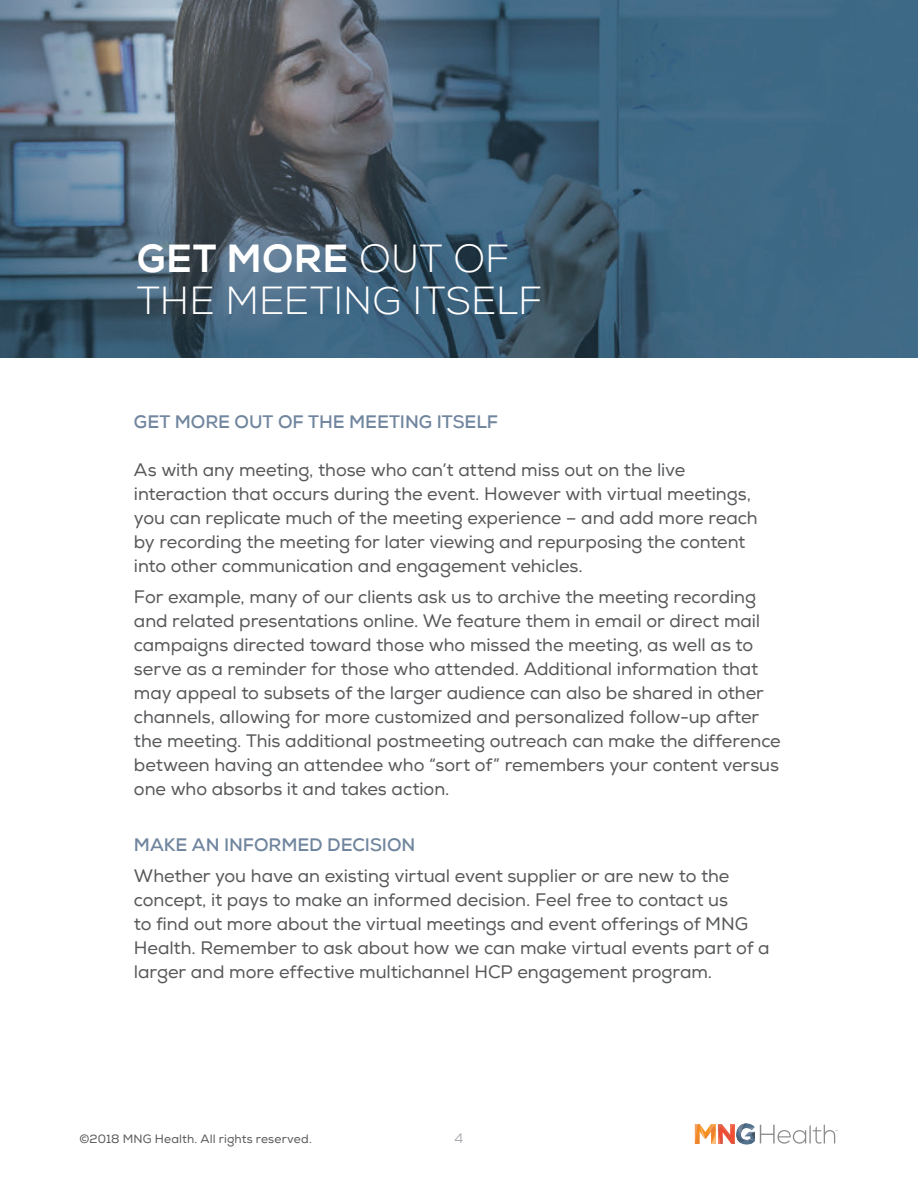
<style>
.page{position:relative;width:918px;height:1188px;background:#fff}
.page>*{position:absolute;margin:0;border:0;box-sizing:border-box;transform-origin:0 0}
.t1{font:300 39px "Nexa";letter-spacing:.005em;color:#fff}
.t2{font:39px "Nexa X Bold";letter-spacing:.01em;color:#fff}
.t3{font:18px/24px "Nexa";letter-spacing:-.005em;color:#57585a}
.t4{font:700 18px "Nexa";letter-spacing:-.005em;color:#70859e}
.t5{font:13.5px "Nexa";color:#9d9fa2}
.t6{font:12px "Nexa";letter-spacing:.015em;color:#57585a}
.s1{font-family:"Nexa";font-weight:300}
</style>
<div class="page">
<svg style="left:695px;top:1123px;width:143px;height:22px"></svg>
<img style="left:0;top:0;width:918px;height:357px">
<h1 class="t2" style="left:137px;top:234px;width:374px">GET MORE <span class="s1">OUT OF</span></h1>
<h1 class="t1" style="left:137px;top:277px;width:407px">THE MEETING ITSELF</h1>
<p class="t4" style="left:134px;top:410px;width:366px">GET MORE OUT OF THE MEETING ITSELF</p>
<p class="t3" style="left:134px;top:458px;width:625px">As with any meeting, those who can’t attend miss out on the live interaction that occurs during the event. However with virtual meetings, you can replicate much of the meeting experience – and add more reach by recording the meeting for later viewing and repurposing the content into other communication and engagement vehicles.</p>
<p class="t3" style="left:134px;top:585px;width:648px">For example, many of our clients ask us to archive the meeting recording and related presentations online. We feature them in email or direct mail campaigns directed toward those who missed the meeting, as well as to serve as a reminder for those who attended. Additional information that may appeal to subsets of the larger audience can also be shared in other channels, allowing for more customized and personalized follow-up after the meeting. This additional postmeeting outreach can make the difference between having an attendee who “sort of” remembers your content versus one who absorbs it and takes action.</p>
<p class="t4" style="left:134px;top:833px;width:283px">MAKE AN INFORMED DECISION</p>
<p class="t3" style="left:134px;top:864px;width:637px">Whether you have an existing virtual event supplier or are new to the concept, it pays to make an informed decision. Feel free to contact us<br>to find out more about the virtual meetings and event offerings of MNG Health. Remember to ask about how we can make virtual events part of a larger and more effective multichannel HCP engagement program.</p>
<p class="t6" style="left:80px;top:1132px;width:234px">©2018 MNG Health. All rights reserved.</p>
<p class="t5" style="left:455px;top:1130px;width:10px">4</p>
</div>
